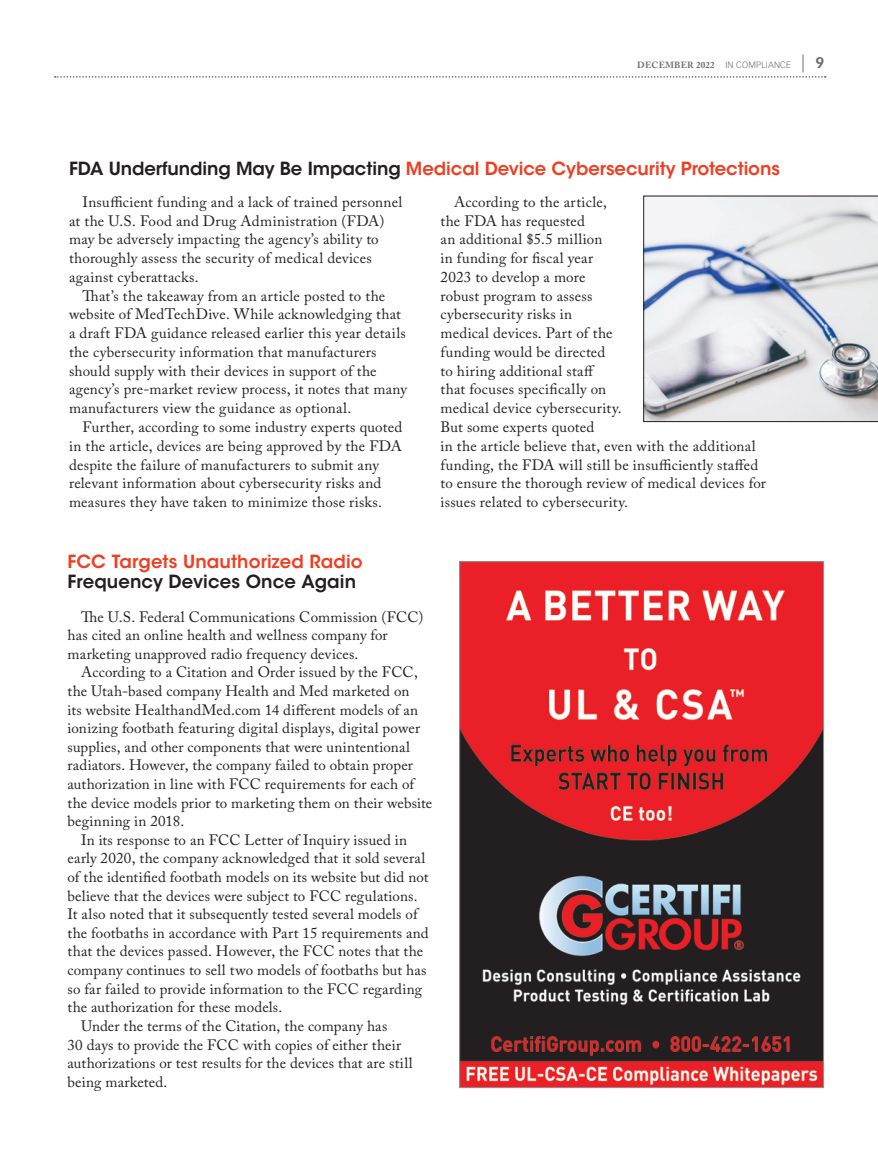
<style>
.page{position:relative;width:878px;height:1175px;background:#fff}
.page>*{position:absolute;margin:0;border:0;box-sizing:border-box;transform-origin:0 0}
.t1{font:600 18px "ITC Avant Garde Std";letter-spacing:-.005em;color:#ef3e22}
.t2{font:600 18px "ITC Avant Garde Std";letter-spacing:.005em;color:#231f20}
.t3{font:15px/18.8px "Adobe Caslon Pro";letter-spacing:.015em;color:#231f20}
.t4{font:700 9px "Adobe Caslon Pro";letter-spacing:.025em;color:#6c6d70}
.s1{font-family:"Vectora LT Std";font-weight:300}
.s2{font-family:"Vectora LT Std";font-weight:300;font-size:18px}
.s3{font-family:"Vectora LT Std";font-size:15px}
.s4{color:#231f20}
</style>
<div class="page">
<svg style="left:55px;top:76px;width:770px;height:2px"></svg>
<img style="left:461px;top:563px;width:361px;height:523px">
<svg style="left:643px;top:196px;width:235px;height:226px"></svg>
<p class="t4" style="left:637px;top:60px;width:189px">DECEMBER 2022 <span class="s1">IN COMPLIANCE</span> <span class="s2">|</span> <span class="s3">9</span></p>
<p class="t1" style="left:69px;top:157px;width:712px"><span class="s4">FDA Underfunding May Be Impacting</span> Medical Device Cybersecurity Protections</p>
<p class="t3" style="left:69px;top:192px;width:334px;text-indent:14px">Insufficient funding and a lack of trained personnel at the U.S. Food and Drug Administration (FDA) may be adversely impacting the agency’s ability to thoroughly assess the security of medical devices against cyberattacks.</p>
<p class="t3" style="left:69px;top:286px;width:339px;text-indent:14px">That’s the takeaway from an article posted to the website of MedTechDive. While acknowledging that a draft FDA guidance released earlier this year details the cybersecurity information that manufacturers should supply with their devices in support of the agency’s pre-market review process, it notes that many manufacturers view the guidance as optional.</p>
<p class="t3" style="left:69px;top:417px;width:335px;text-indent:14px">Further, according to some industry experts quoted in the article, devices are being approved by the FDA despite the failure of manufacturers to submit any relevant information about cybersecurity risks and measures they have taken to minimize those risks.</p>
<p class="t3" style="left:440px;top:192px;width:327px;text-indent:14px">According to the article,<br>the FDA has requested<br>an additional $5.5 million<br>in funding for fiscal year<br>2023 to develop a more<br>robust program to assess<br>cybersecurity risks in<br>medical devices. Part of the<br>funding would be directed<br>to hiring additional staff<br>that focuses specifically on<br>medical device cybersecurity.<br>But some experts quoted<br>in the article believe that, even with the additional funding, the FDA will still be insufficiently staffed to ensure the thorough review of medical devices for issues related to cybersecurity.</p>
<p class="t1" style="left:68px;top:549px;width:297px">FCC Targets Unauthorized Radio</p>
<p class="t2" style="left:68px;top:570px;width:290px">Frequency Devices Once Again</p>
<p class="t3" style="left:68px;top:607px;width:357px;text-indent:14px">The U.S. Federal Communications Commission (FCC) has cited an online health and wellness company for marketing unapproved radio frequency devices.</p>
<p class="t3" style="left:68px;top:663px;width:366px;text-indent:14px">According to a Citation and Order issued by the FCC, the Utah-based company Health and Med marketed on<br>its website HealthandMed.com 14 different models of an ionizing footbath featuring digital displays, digital power supplies, and other components that were unintentional radiators. However, the company failed to obtain proper authorization in line with FCC requirements for each of the device models prior to marketing them on their website beginning in 2018.</p>
<p class="t3" style="left:68px;top:830px;width:362px;text-indent:14px">In its response to an FCC Letter of Inquiry issued in early 2020, the company acknowledged that it sold several of the identified footbath models on its website but did not believe that the devices were subject to FCC regulations.<br>It also noted that it subsequently tested several models of the footbaths in accordance with Part 15 requirements and that the devices passed. However, the FCC notes that the company continues to sell two models of footbaths but has so far failed to provide information to the FCC regarding the authorization for these models.</p>
<p class="t3" style="left:68px;top:1016px;width:346px;text-indent:14px">Under the terms of the Citation, the company has<br>30 days to provide the FCC with copies of either their authorizations or test results for the devices that are still being marketed.</p>
</div>
